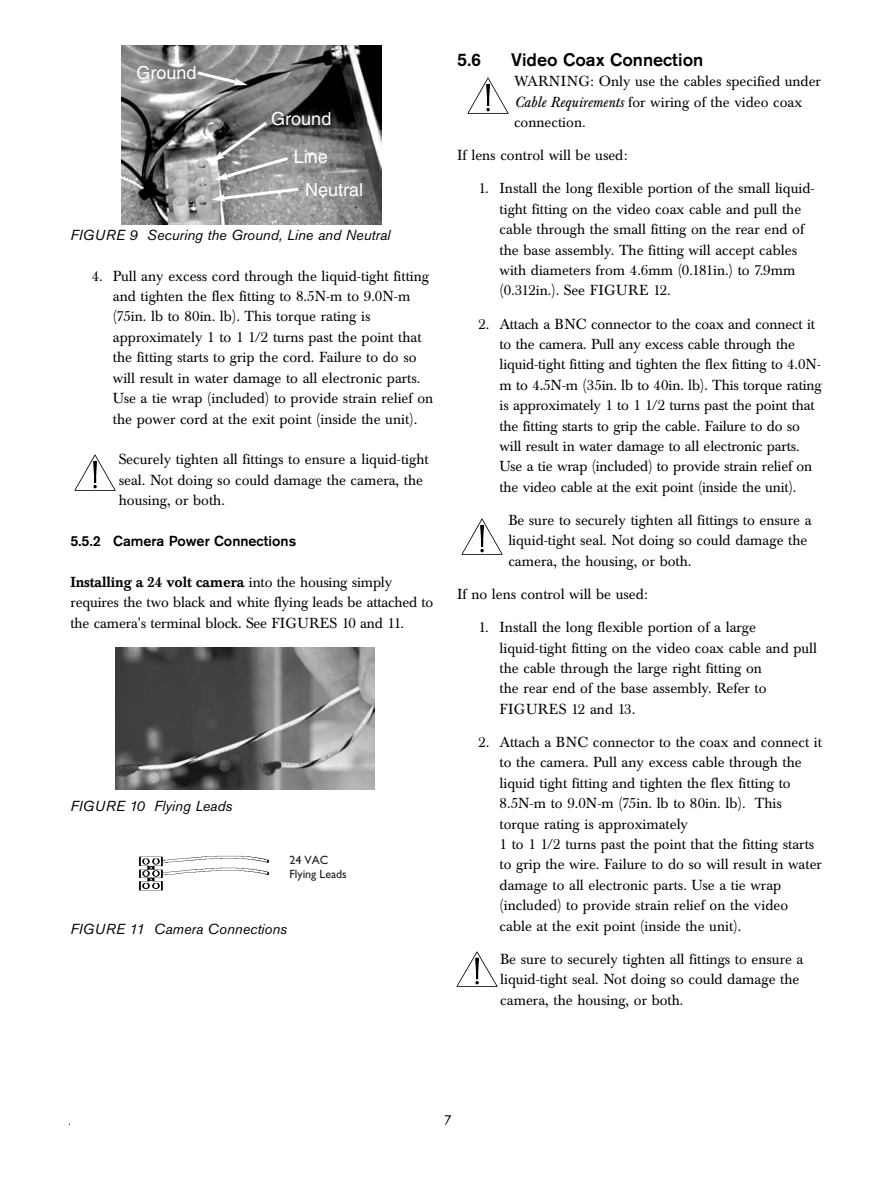
<style>
.page{position:relative;width:893px;height:1191px;background:#fff}
.page>*{position:absolute;margin:0;border:0;box-sizing:border-box;transform-origin:0 0}
.t1{font:18px/37.5px "Helvetica";color:#fff;text-align:right}
.t2{font:500 18px "Akzidenz Grotesk BQ";color:#000}
.t3{font:15px "Baker Signet";color:#000}
.t4{font:14.4px/20.4px "Baskerville BQ";color:#000}
.t5{font:italic 14.4px "Akzidenz Grotesk BQ";color:#000}
.t6{font:500 14.4px "Akzidenz Grotesk BQ";color:#000}
.t7{font:12px/13.8px "Gill Sans";letter-spacing:-.005em;color:#231f20}
.s1{font-weight:500}
.s2{font-style:italic}
</style>
<div class="page">
<hr style="left:69px;top:1123px;width:755px;height:1px;background:#000">
<div style="left:71px;top:1113px;width:754px;height:31px;background:#fff"></div>
<img style="left:122px;top:46px;width:259px;height:178px">
<img style="left:467px;top:77px;width:41px;height:36px">
<img style="left:74px;top:455px;width:42px;height:35px">
<svg style="left:140px;top:855px;width:129px;height:35px"></svg>
<img style="left:461px;top:518px;width:41px;height:36px">
<img style="left:456px;top:951px;width:41px;height:35px">
<svg style="left:211px;top:119px;width:80px;height:61px;background:#888"></svg>
<svg style="left:211px;top:186px;width:90px;height:16px"></svg>
<svg style="left:194px;top:69px;width:54px;height:17px"></svg>
<img style="left:115px;top:647px;width:259px;height:143px">
<p class="t1" style="left:136px;top:55px;width:62px">Ground</p>
<p class="t1" style="left:271px;top:102px;width:62px">Ground<br>Line</p>
<p class="t1" style="left:305px;top:172px;width:60px">Neutral</p>
<p class="t5" style="left:71px;top:227px;width:321px">FIGURE 9 Securing the Ground, Line and Neutral</p>
<p class="t4" style="left:113px;top:266px;width:322px;text-indent:-21px">4. Pull any excess cord through the liquid-tight fitting and tighten the flex fitting to 8.5N-m to 9.0N-m (75in. lb to 80in. lb). This torque rating is approximately 1 to 1 1/2 turns past the point that the fitting starts to grip the cord. Failure to do so will result in water damage to all electronic parts.<br>Use a tie wrap (included) to provide strain relief on the power cord at the exit point (inside the unit).</p>
<p class="t4" style="left:119px;top:450px;width:311px">Securely tighten all fittings to ensure a liquid-tight seal. Not doing so could damage the camera, the housing, or both.</p>
<p class="t6" style="left:71px;top:533px;width:227px">5.5.2 Camera Power Connections</p>
<p class="t4" style="left:71px;top:572px;width:364px"><span class="s1">Installing a 24 volt camera</span> into the housing simply requires the two black and white flying leads be attached to the camera's terminal block. See FIGURES 10 and 11.</p>
<p class="t5" style="left:71px;top:798px;width:163px">FIGURE 10 Flying Leads</p>
<p class="t7" style="left:289px;top:854px;width:59px">24 VAC<br>Flying Leads</p>
<p class="t5" style="left:71px;top:921px;width:218px">FIGURE 11 Camera Connections</p>
<p class="t2" style="left:457px;top:50px;width:26px">5.6</p>
<p class="t2" style="left:511px;top:50px;width:194px">Video Coax Connection</p>
<p class="t4" style="left:514px;top:72px;width:309px">WARNING: Only use the cables specified under<br><span class="s2">Cable Requirements</span> for wiring of the video coax connection.</p>
<p class="t4" style="left:457px;top:145px;width:172px">If lens control will be used:</p>
<p class="t4" style="left:500px;top:179px;width:317px;text-indent:-21px">1. Install the long flexible portion of the small liquid&shy;tight fitting on the video coax cable and pull the cable through the small fitting on the rear end of the base assembly. The fitting will accept cables with diameters from 4.6mm (0.181in.) to 7.9mm (0.312in.). See FIGURE 12.</p>
<p class="t4" style="left:500px;top:314px;width:324px;text-indent:-21px">2. Attach a BNC connector to the coax and connect it to the camera. Pull any excess cable through the liquid-tight fitting and tighten the flex fitting to 4.0N&shy;m to 4.5N-m (35in. lb to 40in. lb). This torque rating is approximately 1 to 1 1/2 turns past the point that the fitting starts to grip the cable. Failure to do so will result in water damage to all electronic parts.<br>Use a tie wrap (included) to provide strain relief on the video cable at the exit point (inside the unit).</p>
<p class="t4" style="left:508px;top:510px;width:305px">Be sure to securely tighten all fittings to ensure a liquid-tight seal. Not doing so could damage the camera, the housing, or both.</p>
<p class="t4" style="left:457px;top:584px;width:192px">If no lens control will be used:</p>
<p class="t4" style="left:500px;top:617px;width:319px;text-indent:-21px">1. Install the long flexible portion of a large liquid-tight fitting on the video coax cable and pull the cable through the large right fitting on<br>the rear end of the base assembly. Refer to FIGURES 12 and 13.</p>
<p class="t4" style="left:500px;top:732px;width:324px;text-indent:-21px">2. Attach a BNC connector to the coax and connect it to the camera. Pull any excess cable through the liquid tight fitting and tighten the flex fitting to 8.5N-m to 9.0N-m (75in. lb to 80in. lb). This torque rating is approximately<br>1 to 1 1/2 turns past the point that the fitting starts to grip the wire. Failure to do so will result in water damage to all electronic parts. Use a tie wrap (included) to provide strain relief on the video cable at the exit point (inside the unit).</p>
<p class="t4" style="left:500px;top:949px;width:305px">Be sure to securely tighten all fittings to ensure a liquid-tight seal. Not doing so could damage the camera, the housing, or both.</p>
<p class="t3" style="left:444px;top:1115px;width:9px">7</p>
</div>
